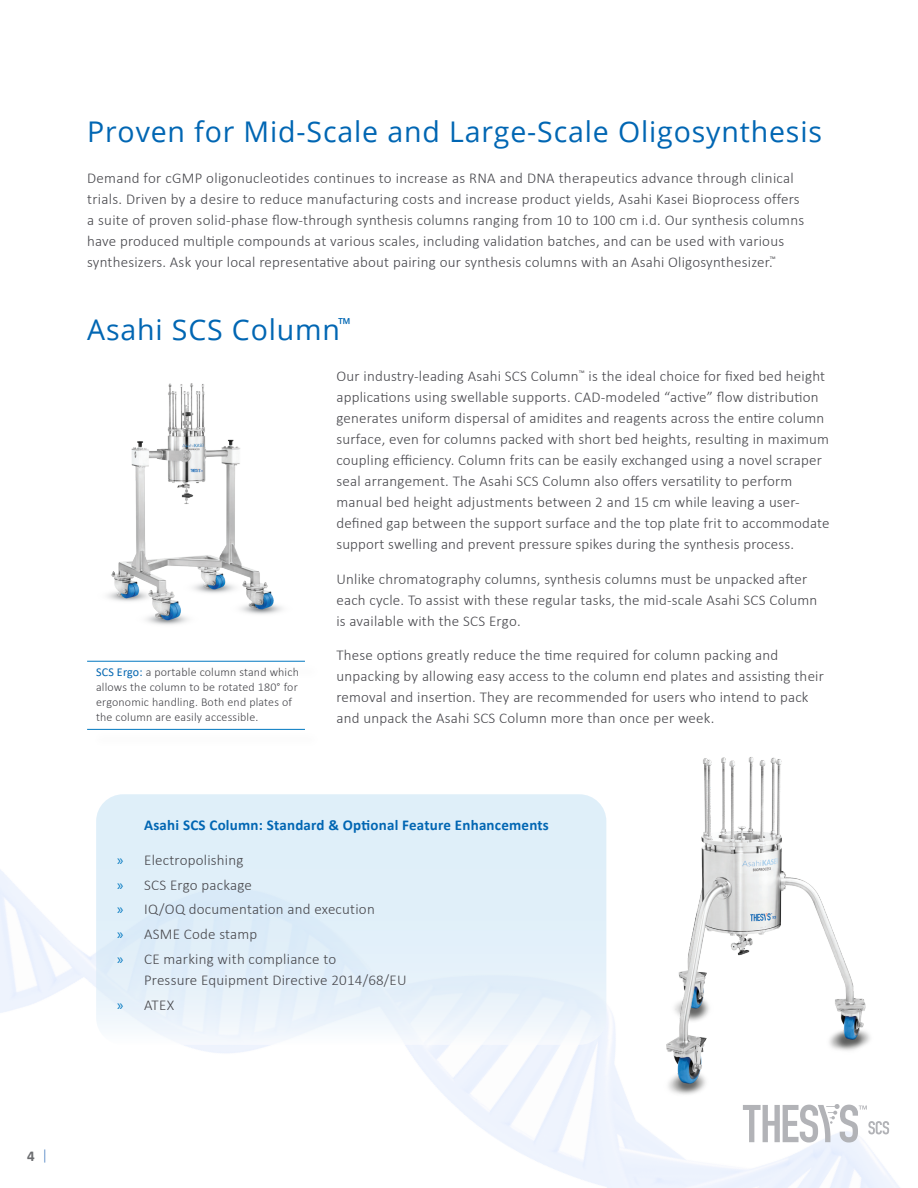
<style>
.page{position:relative;width:918px;height:1188px;background:#fff}
.page>*{position:absolute;margin:0;border:0;box-sizing:border-box;transform-origin:0 0}
.t1{font:28.5px "Open Sans";letter-spacing:.03em;color:#0166b3}
.Body{font:300 15px/21px "Calibri";letter-spacing:.015em;color:#47474c}
.Blue_Small_Subheader{font:700 15px "Calibri";letter-spacing:.015em;color:#0166b3}
.t2{font:700 15px "Calibri";color:#6c6d70}
.t3{font:300 12px/15px "Calibri";letter-spacing:.015em;color:#47474c}
.s1{font-weight:400;color:#0166b3}
.s2{font-family:"Myriad Pro";font-weight:400;color:#0077c0}
.s3{font-weight:300;color:#5084c4}
</style>
<div class="page">
<svg style="left:873px;top:1121px;width:16px;height:14px"></svg>
<div style="left:96px;top:794px;width:510px;height:251px;background:linear-gradient(to bottom,#daedf8,#ebf3fa);border-radius:27px"></div>
<img style="left:104px;top:383px;width:183px;height:243px">
<img style="left:654px;top:756px;width:219px;height:422px">
<hr style="left:87px;top:661px;width:218px;height:1px;background:#0077c0">
<hr style="left:87px;top:729px;width:218px;height:1px;background:#0077c0">
<p class="t1" style="left:87px;top:112px;width:736px">Proven for Mid-Scale and Large-Scale Oligosynthesis</p>
<p class="Body" style="left:87px;top:168px;width:719px">Demand for cGMP oligonucleotides continues to increase as RNA and DNA therapeutics advance through clinical trials. Driven by a desire to reduce manufacturing costs and increase product yields, Asahi Kasei Bioprocess offers a suite of proven solid-phase flow-through synthesis columns ranging from 10 to 100 cm i.d. Our synthesis columns have produced multiple compounds at various scales, including validation batches, and can be used with various synthesizers. Ask your local representative about pairing our synthesis columns with an Asahi Oligosynthesizer.<sup>™</sup></p>
<p class="t1" style="left:87px;top:310px;width:265px">Asahi SCS Column<sup>™</sup></p>
<p class="Body" style="left:336px;top:366px;width:495px">Our industry-leading Asahi SCS Column<sup>™</sup> is the ideal choice for fixed bed height applications using swellable supports. CAD-modeled “active” flow distribution generates uniform dispersal of amidites and reagents across the entire column surface, even for columns packed with short bed heights, resulting in maximum coupling efficiency. Column frits can be easily exchanged using a novel scraper seal arrangement. The Asahi SCS Column also offers versatility to perform manual bed height adjustments between 2 and 15 cm while leaving a user&shy;defined gap between the support surface and the top plate frit to accommodate support swelling and prevent pressure spikes during the synthesis process.</p>
<p class="Body" style="left:336px;top:568px;width:482px">Unlike chromatography columns, synthesis columns must be unpacked after each cycle. To assist with these regular tasks, the mid-scale Asahi SCS Column is available with the SCS Ergo.</p>
<p class="Body" style="left:336px;top:645px;width:489px">These options greatly reduce the time required for column packing and unpacking by allowing easy access to the column end plates and assisting their removal and insertion. They are recommended for users who intend to pack and unpack the Asahi SCS Column more than once per week.</p>
<p class="t3" style="left:96px;top:664px;width:204px"><span class="s1">SCS Ergo:</span> a portable column stand which allows the column to be rotated 180° for ergonomic handling. Both end plates of the column are easily accessible.</p>
<p class="Blue_Small_Subheader" style="left:144px;top:815px;width:406px">Asahi SCS Column: Standard &amp; Optional Feature Enhancements</p>
<p class="Body" style="left:117px;top:849px;width:128px"><span class="s2">»</span> Electropolishing</p>
<p class="Body" style="left:117px;top:874px;width:136px"><span class="s2">»</span> SCS Ergo package</p>
<p class="Body" style="left:117px;top:899px;width:259px"><span class="s2">»</span> IQ/OQ documentation and execution</p>
<p class="Body" style="left:117px;top:924px;width:142px"><span class="s2">»</span> ASME Code stamp</p>
<p class="Body" style="left:144px;top:948px;width:264px;text-indent:-27px"><span class="s2">»</span> CE marking with compliance to<br>Pressure Equipment Directive 2014/68/EU</p>
<p class="Body" style="left:117px;top:994px;width:59px"><span class="s2">»</span> ATEX</p>
<p class="t2" style="left:27px;top:1146px;width:23px">4 <span class="s3">|</span></p>
</div>
